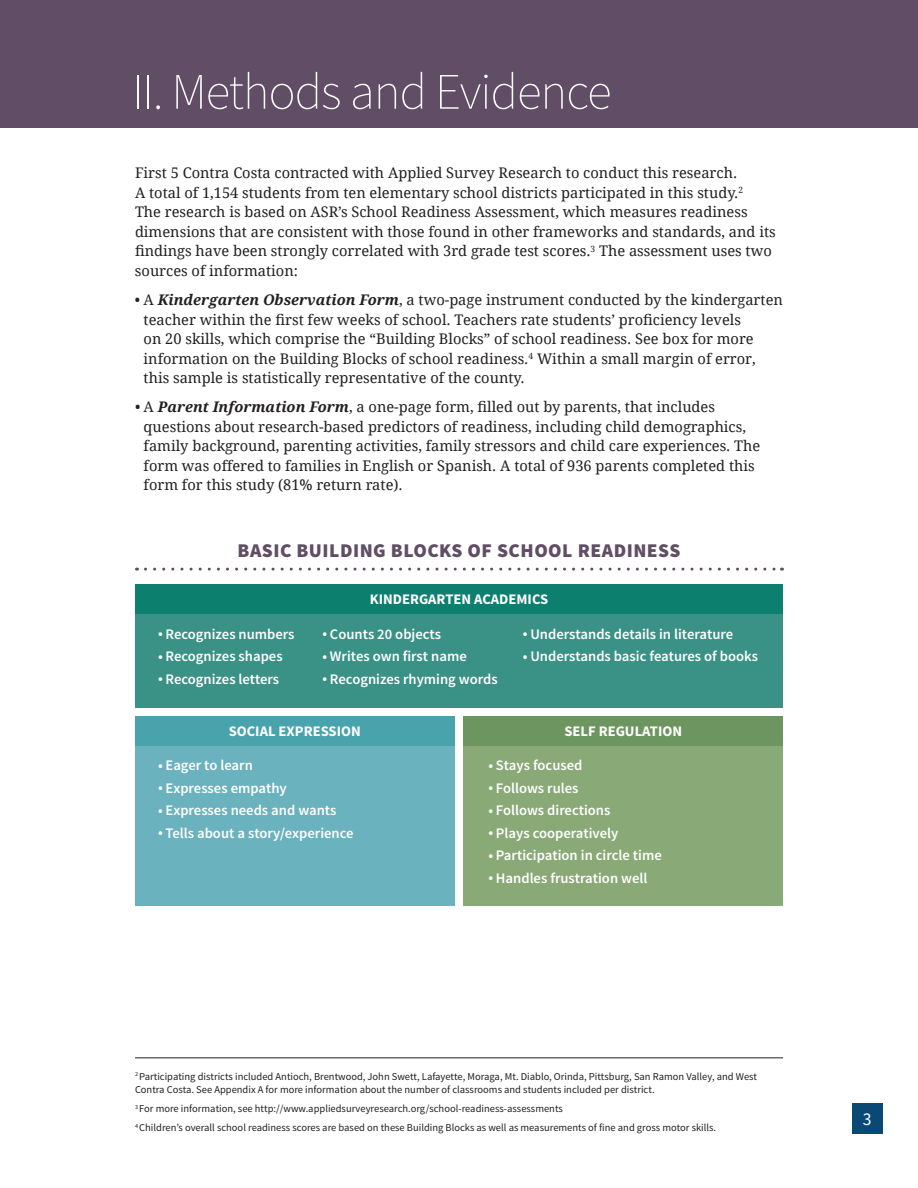
<style>
.page{position:relative;width:918px;height:1188px;background:#fff}
.page>*{position:absolute;margin:0;border:0;box-sizing:border-box;transform-origin:0 0}
.t1{font:200 51px "Source Sans Pro";letter-spacing:-.02em;color:#fff}
.t2{font:900 19.5px "Source Sans Pro";letter-spacing:.025em;color:#614e66}
.t3{font:18px "Source Sans Pro";color:#fff}
.t4{font:14.7px/19.5px "Droid Serif";color:#231f20}
.t5{font:600 14.7px "Source Sans Pro";color:#fff}
.t6{font:700 14.7px "Source Sans Pro";color:#fff}
.t7{font:10.5px/13.5px "Source Sans Pro";color:#231f20}
.s1{font-weight:700;font-style:italic}
</style>
<div class="page">
<div style="left:852px;top:1103px;width:31px;height:31px;background:#0a4975"></div>
<div style="left:135px;top:585px;width:648px;height:123px;background:#3a9286"></div>
<div style="left:135px;top:717px;width:319px;height:189px;background:#6ab2bd"></div>
<div style="left:464px;top:717px;width:319px;height:189px;background:#89a977"></div>
<div style="left:0;top:0;width:918px;height:127px;background:#614e66"></div>
<hr style="left:135px;top:1057px;width:648px;height:1px;background:#231f20">
<div style="left:135px;top:585px;width:648px;height:29px;background:#0c7f6f"></div>
<div style="left:135px;top:717px;width:319px;height:29px;background:#48a3ac"></div>
<div style="left:464px;top:717px;width:319px;height:29px;background:#6d955f"></div>
<svg style="left:145px;top:568px;width:638px;height:3px"></svg>
<h1 class="t1" style="left:132px;top:61px;width:481px">II. Methods and Evidence</h1>
<p class="t4" style="left:135px;top:163px;width:642px">First 5 Contra Costa contracted with Applied Survey Research to conduct this research.<br>A total of 1,154 students from ten elementary school districts participated in this study.<sup>2<br></sup>The research is based on ASR’s School Readiness Assessment, which measures readiness dimensions that are consistent with those found in other frameworks and standards, and its findings have been strongly correlated with 3rd grade test scores.<sup>3</sup> The assessment uses two sources of information:</p>
<p class="t4" style="left:144px;top:290px;width:641px;text-indent:-9px">• A <span class="s1">Kindergarten Observation Form</span>, a two-page instrument conducted by the kindergarten teacher within the first few weeks of school. Teachers rate students’ proficiency levels<br>on 20 skills, which comprise the “Building Blocks” of school readiness. See box for more information on the Building Blocks of school readiness.<sup>4</sup> Within a small margin of error, this sample is statistically representative of the county.</p>
<p class="t4" style="left:144px;top:397px;width:618px;text-indent:-9px">• A <span class="s1">Parent Information Form</span>, a one-page form, filled out by parents, that includes questions about research-based predictors of readiness, including child demographics, family background, parenting activities, family stressors and child care experiences. The form was offered to families in English or Spanish. A total of 936 parents completed this form for this study (81% return rate).</p>
<h2 class="t2" style="left:238px;top:538px;width:444px">BASIC BUILDING BLOCKS OF SCHOOL READINESS</h2>
<p class="t5" style="left:158px;top:625px;width:138px">• Recognizes numbers</p>
<p class="t5" style="left:158px;top:647px;width:126px">• Recognizes shapes</p>
<p class="t5" style="left:158px;top:670px;width:123px">• Recognizes letters</p>
<p class="t6" style="left:370px;top:590px;width:180px">KINDERGARTEN ACADEMICS</p>
<p class="t5" style="left:322px;top:625px;width:120px">• Counts 20 objects</p>
<p class="t5" style="left:322px;top:647px;width:146px">• Writes own first name</p>
<p class="t5" style="left:322px;top:670px;width:177px">• Recognizes rhyming words</p>
<p class="t5" style="left:523px;top:625px;width:212px">• Understands details in literature</p>
<p class="t5" style="left:523px;top:647px;width:237px">• Understands basic features of books</p>
<p class="t6" style="left:229px;top:722px;width:134px">SOCIAL EXPRESSION</p>
<p class="t6" style="left:564px;top:722px;width:119px">SELF REGULATION</p>
<p class="t5" style="left:158px;top:756px;width:96px">• Eager to learn</p>
<p class="t5" style="left:158px;top:779px;width:130px">• Expresses empathy</p>
<p class="t5" style="left:158px;top:801px;width:180px">• Expresses needs and wants</p>
<p class="t5" style="left:158px;top:824px;width:197px">• Tells about a story/experience</p>
<p class="t5" style="left:488px;top:756px;width:96px">• Stays focused</p>
<p class="t5" style="left:488px;top:779px;width:92px">• Follows rules</p>
<p class="t5" style="left:488px;top:801px;width:124px">• Follows directions</p>
<p class="t5" style="left:488px;top:824px;width:131px">• Plays cooperatively</p>
<p class="t5" style="left:488px;top:846px;width:175px">• Participation in circle time</p>
<p class="t5" style="left:488px;top:869px;width:160px">• Handles frustration well</p>
<p class="t7" style="left:135px;top:1070px;width:624px"><sup>2</sup> Participating districts included Antioch, Brentwood, John Swett, Lafayette, Moraga, Mt. Diablo, Orinda, Pittsburg, San Ramon Valley, and West<br>Contra Costa. See Appendix A for more information about the number of classrooms and students included per district.</p>
<p class="t7" style="left:135px;top:1100px;width:583px;line-height:18.9px"><sup>3</sup> For more information, see http://www.appliedsurveyresearch.org/school-readiness-assessments<br><sup>4</sup> Children’s overall school readiness scores are based on these Building Blocks as well as measurements of fine and gross motor skills.</p>
<p class="t3" style="left:863px;top:1108px;width:10px">3</p>
</div>
